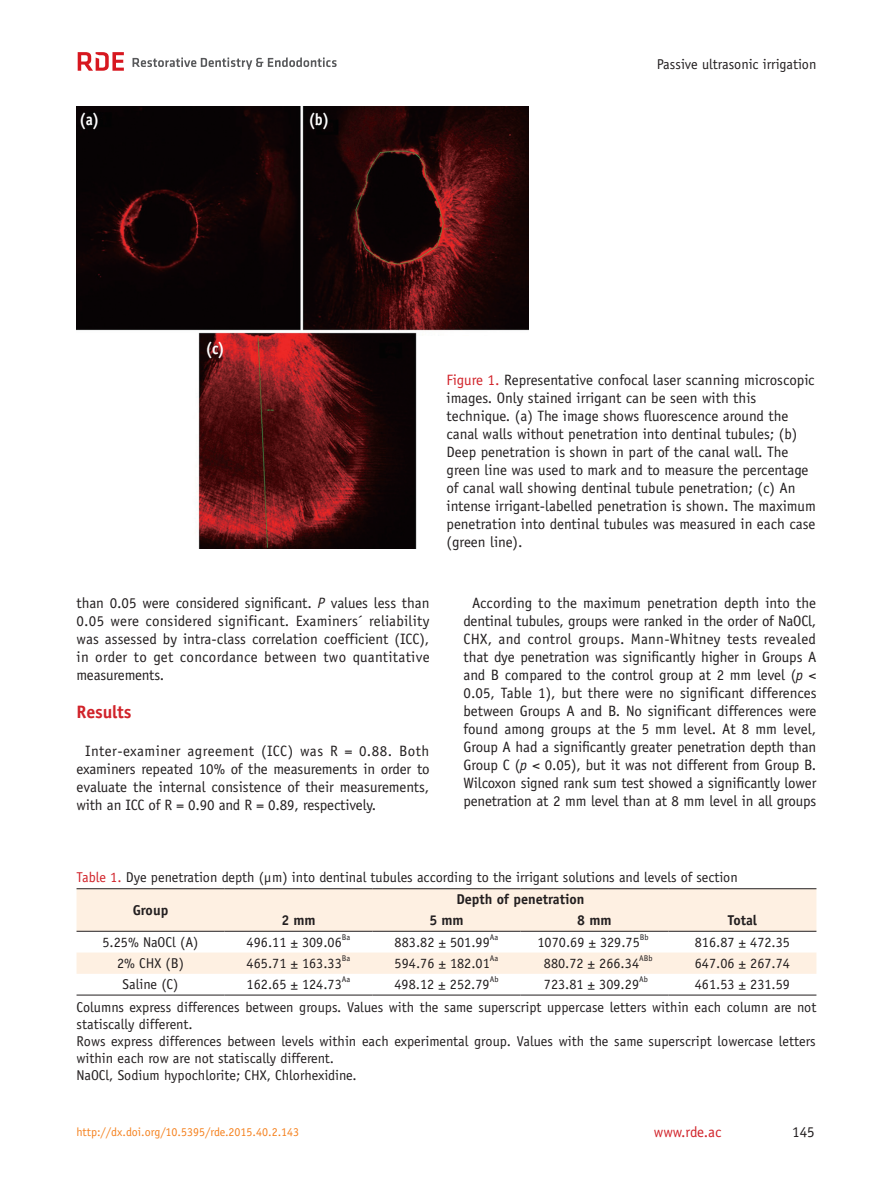
<style>
.page{position:relative;width:893px;height:1191px;background:#fff}
.page>*{position:absolute;margin:0;border:0;box-sizing:border-box;transform-origin:0 0}
.t1{font:700 18px "Officina Sans Std";letter-spacing:-.01em;color:#d1232a}
.t2{font:700 16.5px "Officina Sans Std";color:#fff;scale:.9 1}
.t3{font:15px/18px "Officina Sans Std";letter-spacing:-.005em;color:#231f20;text-align:justify}
.t4{font:15px "Officina Sans Std";color:#d1232a}
.t5{font:14.25px/17.1px "Officina Sans Std";color:#231f20}
.t6{font:700 14.25px "Officina Sans Std";color:#231f20}
.t7{font:12px "Officina Sans Std";color:#f58220}
.t8{font:8.25px "Officina Sans Std";color:#231f20}
.s1{color:#d1232a}
.s2{font-style:italic}
</style>
<div class="page">
<svg style="left:133px;top:57px;width:204px;height:13px"></svg>
<svg style="left:78px;top:52px;width:46px;height:19px"></svg>
<img style="left:77px;top:106px;width:451px;height:443px">
<svg style="left:77px;top:889px;width:739px;height:84px;fill:#fef0e2"></svg>
<hr style="left:77px;top:888px;width:148px;height:1px;background:#231f20">
<hr style="left:77px;top:931px;width:148px;height:1px;background:#231f20">
<hr style="left:225px;top:888px;width:147px;height:1px;background:#231f20">
<hr style="left:372px;top:888px;width:148px;height:1px;background:#231f20">
<hr style="left:520px;top:888px;width:148px;height:1px;background:#231f20">
<hr style="left:668px;top:888px;width:148px;height:1px;background:#231f20">
<hr style="left:225px;top:931px;width:147px;height:1px;background:#231f20">
<hr style="left:372px;top:931px;width:148px;height:1px;background:#231f20">
<hr style="left:520px;top:931px;width:148px;height:1px;background:#231f20">
<hr style="left:668px;top:931px;width:148px;height:1px;background:#231f20">
<hr style="left:77px;top:994px;width:148px;height:1px;background:#231f20">
<hr style="left:225px;top:994px;width:147px;height:1px;background:#231f20">
<hr style="left:372px;top:994px;width:148px;height:1px;background:#231f20">
<hr style="left:520px;top:994px;width:148px;height:1px;background:#231f20">
<hr style="left:668px;top:994px;width:148px;height:1px;background:#231f20">
<p class="t2" style="left:79px;top:109px;width:24px">(a)</p>
<p class="t2" style="left:308px;top:109px;width:25px">(b)</p>
<p class="t5" style="left:657px;top:55px;width:161px">Passive ultrasonic irrigation</p>
<p class="t2" style="left:205px;top:338px;width:23px">(c)</p>
<p class="t3" style="left:446px;top:370px;width:371px;text-align:left"><span class="s1">Figure 1.</span> Representative confocal laser scanning microscopic images. Only stained irrigant can be seen with this technique. (a) The image shows fluorescence around the canal walls without penetration into dentinal tubules; (b)<br>Deep penetration is shown in part of the canal wall. The green line was used to mark and to measure the percentage of canal wall showing dentinal tubule penetration; (c) An intense irrigant-labelled penetration is shown. The maximum penetration into dentinal tubules was measured in each case (green line).</p>
<p class="t3" style="left:77px;top:594px;width:355px">than 0.05 were considered significant. <span class="s2">P</span> values less than 0.05 were considered significant. Examiners´ reliability was assessed by intra-class correlation coefficient (ICC), in order to get concordance between two quantitative measurements.</p>
<p class="t1" style="left:77px;top:701px;width:56px">Results</p>
<p class="t3" style="left:77px;top:741px;width:355px;text-indent:9px">Inter-examiner agreement (ICC) was R = 0.88. Both examiners repeated 10% of the measurements in order to evaluate the internal consistence of their measurements, with an ICC of R = 0.90 and R = 0.89, respectively.</p>
<p class="t3" style="left:463px;top:594px;width:355px;text-align:center">According to the maximum penetration depth into the dentinal tubules, groups were ranked in the order of NaOCl, CHX, and control groups. Mann-Whitney tests revealed that dye penetration was significantly higher in Groups A and B compared to the control group at 2 mm level (<span class="s2">p</span> &lt; 0.05, Table 1), but there were no significant differences between Groups A and B. No significant differences were found among groups at the 5 mm level. At 8 mm level, Group A had a significantly greater penetration depth than Group C (<span class="s2">p</span> &lt; 0.05), but it was not different from Group B.<br>Wilcoxon signed rank sum test showed a significantly lower penetration at 2 mm level than at 8 mm level in all groups</p>
<p class="t5" style="left:77px;top:868px;width:663px"><span class="s1">Table 1.</span> Dye penetration depth (μm) into dentinal tubules according to the irrigant solutions and levels of section</p>
<p class="t6" style="left:133px;top:901px;width:37px">Group</p>
<p class="t6" style="left:456px;top:890px;width:130px">Depth of penetration</p>
<p class="t6" style="left:281px;top:911px;width:36px">2 mm</p>
<p class="t6" style="left:429px;top:911px;width:36px">5 mm</p>
<p class="t6" style="left:577px;top:911px;width:36px">8 mm</p>
<p class="t6" style="left:728px;top:911px;width:31px">Total</p>
<p class="t8" style="left:342px;top:932px;width:10px">Ba</p>
<p class="t5" style="left:102px;top:933px;width:98px">5.25% NaOCl (A)</p>
<p class="t5" style="left:247px;top:933px;width:97px">496.11 ± 309.06</p>
<p class="t8" style="left:490px;top:932px;width:10px">Aa</p>
<p class="t5" style="left:395px;top:933px;width:97px">883.82 ± 501.99</p>
<p class="t8" style="left:640px;top:932px;width:10px">Bb</p>
<p class="t5" style="left:537px;top:933px;width:104px">1070.69 ± 329.75</p>
<p class="t5" style="left:695px;top:933px;width:97px">816.87 ± 472.35</p>
<p class="t8" style="left:342px;top:953px;width:10px">Ba</p>
<p class="t5" style="left:117px;top:954px;width:69px">2% CHX (B)</p>
<p class="t5" style="left:247px;top:954px;width:97px">465.71 ± 163.33</p>
<p class="t8" style="left:490px;top:953px;width:10px">Aa</p>
<p class="t5" style="left:395px;top:954px;width:97px">594.76 ± 182.01</p>
<p class="t8" style="left:639px;top:953px;width:15px">ABb</p>
<p class="t5" style="left:544px;top:954px;width:97px">880.72 ± 266.34</p>
<p class="t5" style="left:695px;top:954px;width:97px">647.06 ± 267.74</p>
<p class="t8" style="left:639px;top:974px;width:10px">Ab</p>
<p class="t5" style="left:77px;top:973px;width:741px;line-height:22.4px;text-indent:618px">461.53 ± 231.59<br>Columns express differences between groups. Values with the same superscript uppercase letters within each column are not</p>
<p class="t5" style="left:77px;top:1015px;width:741px">statiscally different.<br>Rows express differences between levels within each experimental group. Values with the same superscript lowercase letters within each row are not statiscally different.<br>NaOCl, Sodium hypochlorite; CHX, Chlorhexidine.</p>
<p class="t8" style="left:490px;top:974px;width:10px">Ab</p>
<p class="t8" style="left:342px;top:974px;width:10px">Aa</p>
<p class="t5" style="left:123px;top:975px;width:57px">Saline (C)</p>
<p class="t5" style="left:247px;top:975px;width:97px">162.65 ± 124.73</p>
<p class="t5" style="left:394px;top:975px;width:97px">498.12 ± 252.79</p>
<p class="t5" style="left:544px;top:975px;width:97px">723.81 ± 309.29</p>
<p class="t7" style="left:77px;top:1124px;width:224px">http://dx.doi.org/10.5395/rde.2015.40.2.143</p>
<p class="t4" style="left:654px;top:1122px;width:69px">www.rde.ac</p>
<p class="t3" style="left:792px;top:1122px;width:24px">145</p>
</div>
